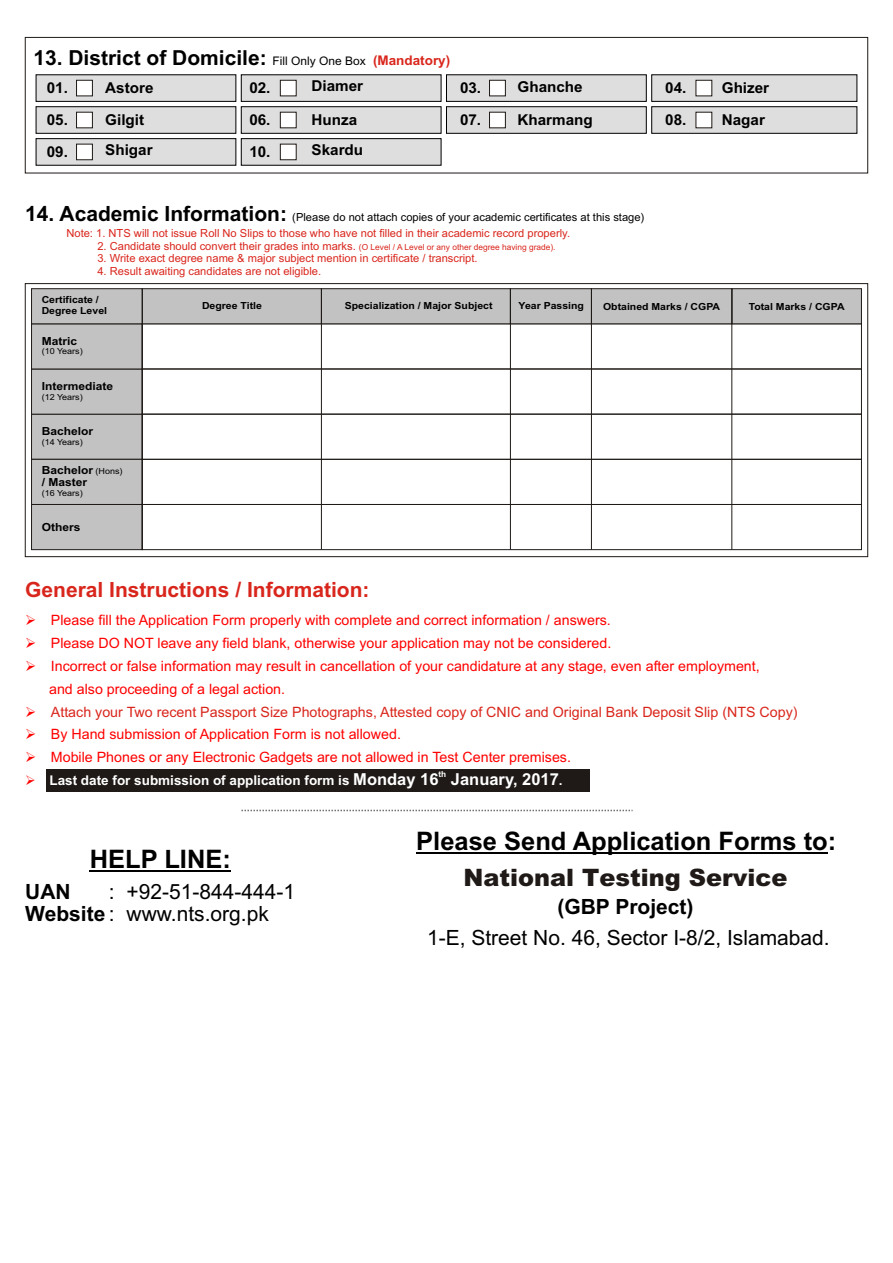
<style>
.page{position:relative;width:893px;height:1263px;background:#fff}
.page>*{position:absolute;margin:0;border:0;box-sizing:border-box;transform-origin:0 0}
.t1{font:700 25.5px "Arial";color:#000}
.t2{font:900 24px "Arial";color:#1f1a17}
.t3{font:21px/22.5px "Arial";color:#000}
.t4{font:700 21px "Arial";color:#d9261c}
.t5{font:700 21px "Arial";color:#000}
.t6{font:700 20.7px "Arial";color:#000}
.t7{font:700 15px/31.7px "Arial";color:#000;text-align:justify}
.t8{font:14.25px/22.8px "Arial";color:#f00}
.t9{font:14.25px "Arial";color:#d9261c}
.t10{font:700 13.5px "Arial";color:#fff}
.t11{font:11.1px/16.6px "Arial";color:#d9261c}
.t12{font:700 11.1px/12.5px "Arial";color:#000;scale:1.08 1}
.t13{font:700 9.75px/10.9px "Arial";color:#000;scale:1.08 1}
.t14{font:8.4px "Arial";color:#000;scale:1.08 1}
.t15{font:8.4px "Arial";color:#d9261c}
.t16{font:700 8.25px "Arial";color:#fff}
.s1{font-weight:400;font-size:11.85px}
.s2{font-size:13.35px;color:#d9261c}
.s3{font-weight:700;font-size:21px;color:#000}
.s4{color:#000}
.s5{font-size:8.4px}
.s6{font-weight:400;font-size:8.4px}
.s7{font-size:16.5px}
.s8{font-weight:700}
</style>
<div class="page">
<svg style="left:31px;top:288px;width:831px;height:262px"></svg>
<hr style="left:321px;top:289px;width:1px;height:261px;background:#1f1a17">
<hr style="left:510px;top:289px;width:1px;height:261px;background:#1f1a17">
<hr style="left:142px;top:289px;width:1px;height:261px;background:#1f1a17">
<hr style="left:731px;top:289px;width:1px;height:261px;background:#1f1a17">
<hr style="left:591px;top:289px;width:1px;height:261px;background:#1f1a17">
<svg style="left:35px;top:74px;width:823px;height:92px"></svg>
<div style="left:25px;top:37px;width:843px;height:136px;border:1px solid #1f1a17"></div>
<div style="left:46px;top:769px;width:543px;height:23px;background:#1f1a17"></div>
<svg style="left:241px;top:810px;width:392px;height:1px"></svg>
<hr style="left:416px;top:852px;width:412px;height:1px;background:#000">
<hr style="left:90px;top:870px;width:141px;height:1px;background:#000">
<h3 class="t6" style="left:33px;top:50px;width:418px">13. District of Domicile: <span class="s1">Fill Only One Box</span> <span class="s2">(Mandatory)</span></h3>
<p class="t7" style="left:105px;top:73px;width:50px">Astore</p>
<p class="t7" style="left:312px;top:72px;width:53px">Diamer</p>
<p class="t7" style="left:517px;top:72px;width:67px">Ghanche</p>
<p class="t7" style="left:722px;top:73px;width:49px">Ghizer</p>
<p class="t7" style="left:47px;top:74px;width:23px">01.<br>05.<br>09.</p>
<p class="t7" style="left:249px;top:74px;width:23px">02.<br>06.<br>10.</p>
<p class="t7" style="left:460px;top:74px;width:23px">03.<br>07.</p>
<p class="t7" style="left:665px;top:74px;width:23px">04.<br>08.</p>
<p class="t7" style="left:105px;top:105px;width:40px">Gilgit</p>
<p class="t7" style="left:312px;top:105px;width:47px">Hunza</p>
<p class="t7" style="left:517px;top:105px;width:77px">Kharmang</p>
<p class="t7" style="left:722px;top:105px;width:45px">Nagar</p>
<p class="t7" style="left:105px;top:136px;width:49px">Shigar</p>
<p class="t7" style="left:312px;top:136px;width:53px">Skardu</p>
<p class="t11" style="left:66px;top:209px;width:579px;text-indent:-41px"><span class="s3">14. Academic Information:</span> <span class="s4">(Please do not attach copies of your academic certificates at this stage)<br></span>Note: 1. NTS will not issue Roll No Slips to those who have not filled in their academic record properly.</p>
<p class="t11" style="left:97px;top:238px;width:329px">2. Candidate should convert their grades into marks. <span class="s5">O Level / A Level</span></p>
<p class="t11" style="left:97px;top:251px;width:382px">3. Write exact degree name &amp; major subject mention in certificate / transcript.</p>
<p class="t11" style="left:97px;top:263px;width:225px">4. Result awaiting candidates are not eligible.</p>
<p class="t15" style="left:359px;top:243px;width:4px">(</p>
<p class="t15" style="left:427px;top:243px;width:130px">or any other degree having grade).</p>
<p class="t13" style="left:42px;top:295px;width:62px">Certificate /<br>Degree Level</p>
<p class="t13" style="left:202px;top:301px;width:57px">Degree Title</p>
<p class="t13" style="left:345px;top:301px;width:138px">Specialization / Major Subject</p>
<p class="t13" style="left:519px;top:301px;width:62px">Year Passing</p>
<p class="t13" style="left:603px;top:302px;width:110px">Obtained Marks / CGPA</p>
<p class="t13" style="left:749px;top:302px;width:90px">Total Marks / CGPA</p>
<p class="t12" style="left:42px;top:335px;width:34px">Matric</p>
<p class="t14" style="left:42px;top:348px;width:39px">(10 Years)</p>
<p class="t12" style="left:42px;top:381px;width:68px">Intermediate</p>
<p class="t14" style="left:42px;top:393px;width:39px">(12 Years)</p>
<p class="t12" style="left:42px;top:426px;width:49px">Bachelor</p>
<p class="t14" style="left:42px;top:439px;width:39px">(14 Years)</p>
<p class="t12" style="left:42px;top:465px;width:76px">Bachelor <span class="s6">(Hons) </span>/ Master</p>
<p class="t14" style="left:42px;top:490px;width:39px">(16 Years)</p>
<p class="t12" style="left:42px;top:522px;width:37px">Others</p>
<h3 class="t4" style="left:25px;top:581px;width:346px">General Instructions / Information:</h3>
<p class="t8" style="left:25px;top:610px;width:587px">➢Please fill the Application Form properly with complete and correct information / answers.</p>
<p class="t8" style="left:51px;top:633px;width:710px">Please DO NOT leave any field blank, otherwise your application may not be considered.<br>Incorrect or false information may result in cancellation of your candidature at any stage, even after employment,</p>
<p class="t8" style="left:49px;top:679px;width:238px">and also proceeding of a legal action.</p>
<p class="t8" style="left:51px;top:724px;width:522px">By Hand submission of Application Form is not allowed.<br>Mobile Phones or any Electronic Gadgets are not allowed in Test Center premises.</p>
<p class="t9" style="left:51px;top:706px;width:748px">Attach your Two recent Passport Size Photographs, Attested copy of CNIC and Original Bank Deposit Slip (NTS Copy)</p>
<p class="t16" style="left:439px;top:771px;width:9px">th</p>
<p class="t10" style="left:49px;top:776px;width:515px">Last date for submission of application form is <span class="s7">Monday 16 January, 2017</span>.</p>
<h1 class="t1" style="left:90px;top:849px;width:143px">HELP LINE:</h1>
<h3 class="t3" style="left:109px;top:882px;width:188px">: +92-51-844-444-1</h3>
<h3 class="t3" style="left:25px;top:882px;width:245px"><span class="s8">UAN<br>Website</span> : www.nts.org.pk</h3>
<h1 class="t1" style="left:416px;top:831px;width:421px">Please Send Application Forms to:</h1>
<h2 class="t2" style="left:463px;top:869px;width:326px">National Testing Service</h2>
<h3 class="t5" style="left:557px;top:899px;width:138px">(GBP Project)</h3>
<h3 class="t3" style="left:427px;top:928px;width:404px">1-E, Street No. 46, Sector I-8/2, Islamabad.</h3>
</div>
